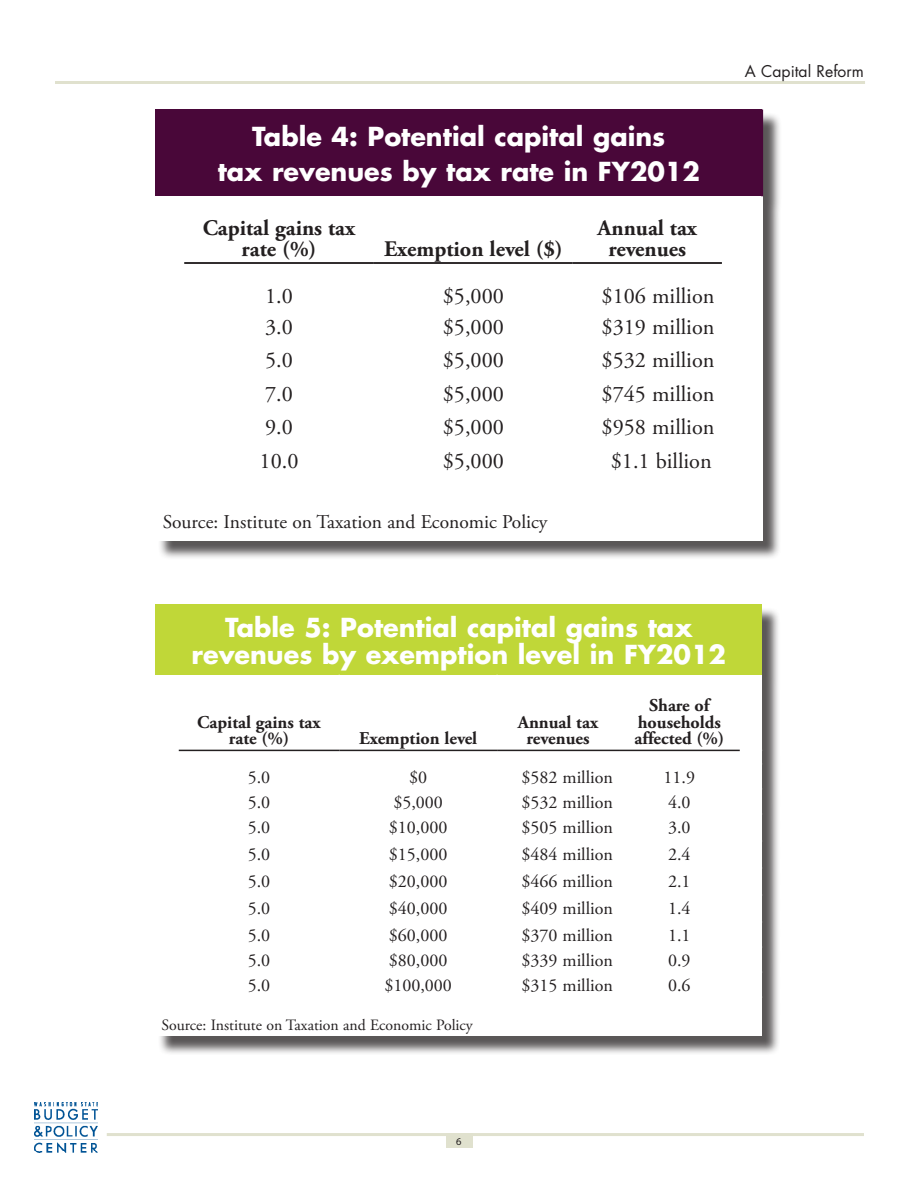
<style>
.page{position:relative;width:918px;height:1188px;background:#fff}
.page>*{position:absolute;margin:0;border:0;box-sizing:border-box;transform-origin:0 0}
.t1{font:700 25.5px/34.8px "Futura Std";color:#fff;text-align:center}
.t2{font:22.2px "Adobe Garamond Pro";color:#231f20}
.t3{font:700 22.2px/20.4px "Adobe Garamond Pro";color:#231f20;text-align:center}
.t4{font:19.5px "Adobe Garamond Pro";color:#231f20}
.t5{font:18px "Adobe Garamond Pro";color:#231f20}
.t6{font:700 18px/16.5px "Adobe Garamond Pro";color:#231f20;text-align:center}
.t7{font:15.75px "Adobe Garamond Pro";color:#231f20}
.t8{font:15.75px "Futura Std";color:#231f20}
.t9{font:10.5px "Myriad Pro";color:#231f20}
</style>
<div class="page">
<div style="left:446px;top:1133px;width:26px;height:14px;background:#e0e1ce"></div>
<hr style="left:107px;top:1133px;width:757px;height:3px;background:#e0e1ce">
<hr style="left:55px;top:81px;width:810px;height:3px;background:#e0e1ce">
<img style="left:34px;top:1103px;width:64px;height:50px">
<div style="left:158px;top:112px;width:624px;height:448px;background:#231f20;opacity:.75"></div>
<div style="left:156px;top:109px;width:606px;height:432px;background:#fff"></div>
<div style="left:156px;top:109px;width:606px;height:87px;background:#490739"></div>
<hr style="left:184px;top:262px;width:190px;height:2px;background:#231f20">
<hr style="left:374px;top:262px;width:199px;height:2px;background:#231f20">
<hr style="left:573px;top:262px;width:149px;height:2px;background:#231f20">
<hr style="left:761px;top:109px;width:2px;height:87px;background:#490739">
<div style="left:158px;top:607px;width:623px;height:448px;background:#231f20;opacity:.75"></div>
<div style="left:156px;top:604px;width:606px;height:432px;background:#fff"></div>
<div style="left:156px;top:604px;width:606px;height:71px;background:#c0d738"></div>
<hr style="left:179px;top:750px;width:160px;height:1px;background:#231f20">
<hr style="left:339px;top:750px;width:158px;height:1px;background:#231f20">
<hr style="left:497px;top:750px;width:122px;height:1px;background:#231f20">
<hr style="left:619px;top:750px;width:121px;height:1px;background:#231f20">
<h1 class="t1" style="left:218px;top:121px;width:484px">Table 4: Potential capital gains<br>tax revenues by tax rate in FY2012</h1>
<p class="t3" style="left:203px;top:220px;width:154px">Capital gains tax rate (%)</p>
<p class="t3" style="left:598px;top:220px;width:101px">Annual tax revenues</p>
<p class="t3" style="left:384px;top:240px;width:180px">Exemption level ($)</p>
<p class="t2" style="left:265px;top:287px;width:29px">1.0</p>
<p class="t2" style="left:443px;top:287px;width:63px">$5,000</p>
<p class="t2" style="left:602px;top:287px;width:114px">$106 million</p>
<p class="t2" style="left:265px;top:318px;width:29px">3.0</p>
<p class="t2" style="left:443px;top:318px;width:63px">$5,000</p>
<p class="t2" style="left:602px;top:318px;width:114px">$319 million</p>
<p class="t2" style="left:265px;top:351px;width:29px">5.0</p>
<p class="t2" style="left:443px;top:351px;width:63px">$5,000</p>
<p class="t2" style="left:602px;top:351px;width:114px">$532 million</p>
<p class="t2" style="left:265px;top:385px;width:29px">7.0</p>
<p class="t2" style="left:443px;top:385px;width:63px">$5,000</p>
<p class="t2" style="left:602px;top:385px;width:114px">$745 million</p>
<p class="t2" style="left:265px;top:418px;width:29px">9.0</p>
<p class="t2" style="left:443px;top:418px;width:63px">$5,000</p>
<p class="t2" style="left:602px;top:418px;width:114px">$958 million</p>
<p class="t2" style="left:260px;top:451px;width:40px">10.0</p>
<p class="t2" style="left:443px;top:451px;width:63px">$5,000</p>
<p class="t2" style="left:611px;top:451px;width:103px">$1.1 billion</p>
<p class="t4" style="left:163px;top:514px;width:386px">Source: Institute on Taxation and Economic Policy</p>
<p class="t8" style="left:745px;top:63px;width:121px">A Capital Reform</p>
<h1 class="t1" style="left:192px;top:616px;width:536px;line-height:26.7px">Table 5: Potential capital gains tax revenues by exemption level in FY2012</h1>
<p class="t6" style="left:197px;top:716px;width:125px">Capital gains tax rate (%)</p>
<p class="t6" style="left:359px;top:732px;width:120px">Exemption level</p>
<p class="t6" style="left:518px;top:716px;width:82px">Annual tax revenues</p>
<p class="t6" style="left:634px;top:699px;width:91px">Share of households affected (%)</p>
<p class="t5" style="left:248px;top:770px;width:24px">5.0</p>
<p class="t5" style="left:409px;top:770px;width:19px">$0</p>
<p class="t5" style="left:522px;top:770px;width:93px">$582 million</p>
<p class="t5" style="left:664px;top:770px;width:33px">11.9</p>
<p class="t5" style="left:248px;top:795px;width:24px">5.0</p>
<p class="t5" style="left:393px;top:795px;width:51px">$5,000</p>
<p class="t5" style="left:522px;top:795px;width:93px">$532 million</p>
<p class="t5" style="left:668px;top:795px;width:24px">4.0</p>
<p class="t5" style="left:248px;top:820px;width:24px">5.0</p>
<p class="t5" style="left:389px;top:820px;width:60px">$10,000</p>
<p class="t5" style="left:522px;top:820px;width:93px">$505 million</p>
<p class="t5" style="left:668px;top:820px;width:24px">3.0</p>
<p class="t5" style="left:248px;top:847px;width:24px">5.0</p>
<p class="t5" style="left:389px;top:847px;width:60px">$15,000</p>
<p class="t5" style="left:522px;top:847px;width:93px">$484 million</p>
<p class="t5" style="left:668px;top:847px;width:24px">2.4</p>
<p class="t5" style="left:248px;top:874px;width:24px">5.0</p>
<p class="t5" style="left:389px;top:874px;width:60px">$20,000</p>
<p class="t5" style="left:522px;top:874px;width:93px">$466 million</p>
<p class="t5" style="left:668px;top:874px;width:24px">2.1</p>
<p class="t5" style="left:248px;top:901px;width:24px">5.0</p>
<p class="t5" style="left:389px;top:901px;width:60px">$40,000</p>
<p class="t5" style="left:522px;top:901px;width:93px">$409 million</p>
<p class="t5" style="left:668px;top:901px;width:24px">1.4</p>
<p class="t5" style="left:248px;top:928px;width:24px">5.0</p>
<p class="t5" style="left:389px;top:928px;width:60px">$60,000</p>
<p class="t5" style="left:522px;top:928px;width:93px">$370 million</p>
<p class="t5" style="left:668px;top:928px;width:24px">1.1</p>
<p class="t5" style="left:248px;top:953px;width:24px">5.0</p>
<p class="t5" style="left:389px;top:953px;width:60px">$80,000</p>
<p class="t5" style="left:522px;top:953px;width:93px">$339 million</p>
<p class="t5" style="left:668px;top:953px;width:24px">0.9</p>
<p class="t5" style="left:248px;top:978px;width:24px">5.0</p>
<p class="t5" style="left:384px;top:978px;width:69px">$100,000</p>
<p class="t5" style="left:522px;top:978px;width:93px">$315 million</p>
<p class="t5" style="left:668px;top:978px;width:24px">0.6</p>
<p class="t7" style="left:162px;top:1019px;width:313px">Source: Institute on Taxation and Economic Policy</p>
<p class="t9" style="left:456px;top:1135px;width:7px">6</p>
</div>
